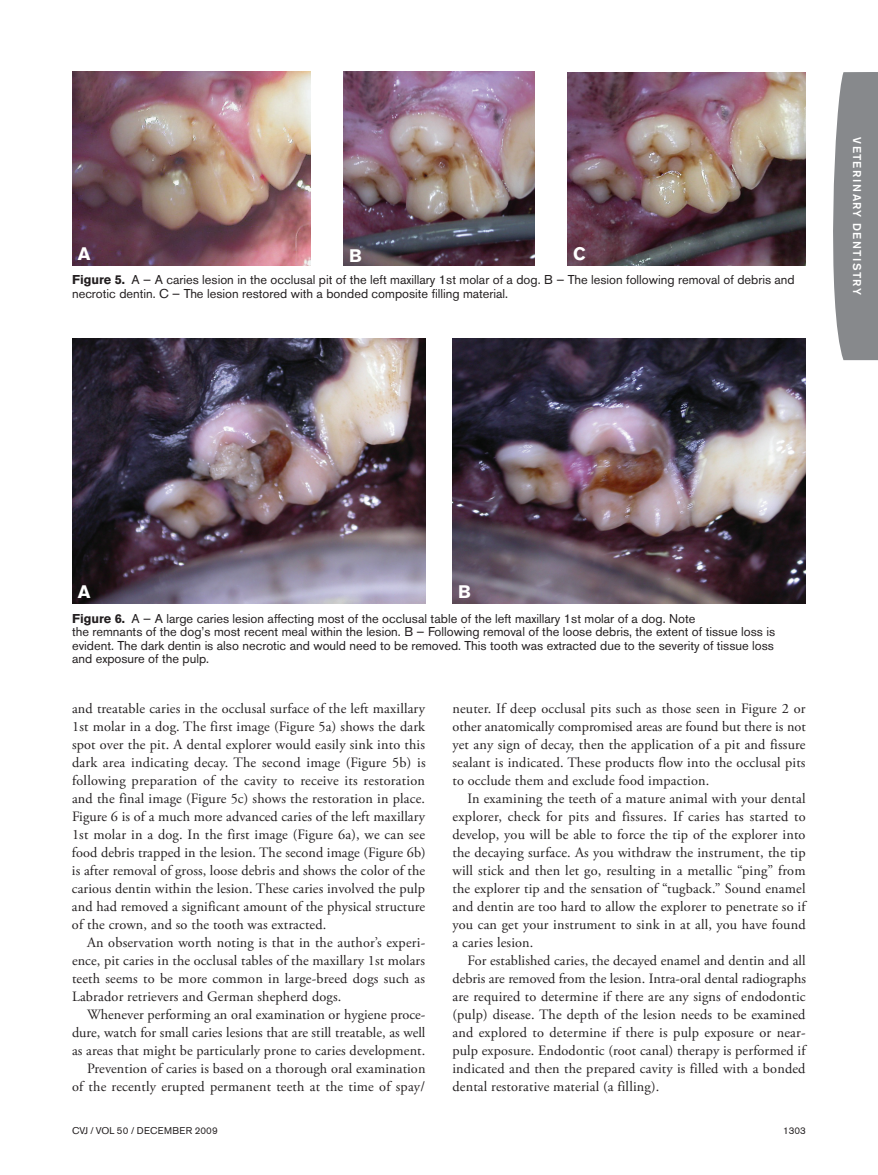
<style>
.page{position:relative;width:878px;height:1175px;background:#fff}
.page>*{position:absolute;margin:0;border:0;box-sizing:border-box;transform-origin:0 0}
.t1{font:700 18px "Akzidenz Grotesk BE";color:#fff}
.t2{font:14.25px/18px "Adobe Garamond Pro";letter-spacing:.01em;color:#231f20;text-align:justify}
.t3{font:12.75px/13.5px "Akzidenz Grotesk BE";color:#231f20}
.t4{font:500 11.25px "Akzidenz Grotesk BE";letter-spacing:.115em;color:#fff}
.t5{font:9.75px "Akzidenz Grotesk BE";letter-spacing:.02em;color:#231f20}
.s1{font-weight:700}
</style>
<div class="page">
<svg style="left:833px;top:72px;width:45px;height:288px"></svg>
<img style="left:72px;top:71px;width:238px;height:194px">
<img style="left:344px;top:72px;width:190px;height:193px">
<img style="left:567px;top:72px;width:239px;height:193px">
<img style="left:72px;top:339px;width:353px;height:264px">
<img style="left:452px;top:339px;width:354px;height:264px">
<p class="t1" style="left:78px;top:243px;width:14px">A</p>
<p class="t1" style="left:349px;top:246px;width:14px">B</p>
<p class="t1" style="left:573px;top:244px;width:14px">C</p>
<p class="t3" style="left:72px;top:273px;width:724px"><span class="s1">Figure 5.</span> A — A caries lesion in the occlusal pit of the left maxillary 1st molar of a dog. B — The lesion following removal of debris and necrotic dentin. C — The lesion restored with a bonded composite filling material.</p>
<p class="t4" style="left:864px;top:137px;width:159px;rotate:90deg">Veterinary Dentistry</p>
<p class="t1" style="left:78px;top:581px;width:14px">A</p>
<p class="t1" style="left:458px;top:581px;width:14px">B</p>
<p class="t3" style="left:72px;top:611px;width:704px"><span class="s1">Figure 6.</span> A — A large caries lesion affecting most of the occlusal table of the left maxillary 1st molar of a dog. Note<br>the remnants of the dog’s most recent meal within the lesion. B — Following removal of the loose debris, the extent of tissue loss is evident. The dark dentin is also necrotic and would need to be removed. This tooth was extracted due to the severity of tissue loss and exposure of the pulp.</p>
<p class="t2" style="left:72px;top:699px;width:355px">and treatable caries in the occlusal surface of the left maxillary 1st molar in a dog. The first image (Figure 5a) shows the dark spot over the pit. A dental explorer would easily sink into this dark area indicating decay. The second image (Figure 5b) is following preparation of the cavity to receive its restoration and the final image (Figure 5c) shows the restoration in place.<br>Figure 6 is of a much more advanced caries of the left maxillary 1st molar in a dog. In the first image (Figure 6a), we can see food debris trapped in the lesion. The second image (Figure 6b) is after removal of gross, loose debris and shows the color of the carious dentin within the lesion. These caries involved the pulp and had removed a significant amount of the physical structure of the crown, and so the tooth was extracted.</p>
<p class="t2" style="left:72px;top:933px;width:355px;text-indent:15px">An observation worth noting is that in the author’s experi&shy;ence, pit caries in the occlusal tables of the maxillary 1st molars teeth seems to be more common in large-breed dogs such as Labrador retrievers and German shepherd dogs.</p>
<p class="t2" style="left:72px;top:1005px;width:355px;text-align:right">Whenever performing an oral examination or hygiene proce&shy;dure, watch for small caries lesions that are still treatable, as well as areas that might be particularly prone to caries development.<br>Prevention of caries is based on a thorough oral examination<br>of the recently erupted permanent teeth at the time of spay/</p>
<p class="t2" style="left:452px;top:699px;width:355px">neuter. If deep occlusal pits such as those seen in Figure 2 or other anatomically compromised areas are found but there is not yet any sign of decay, then the application of a pit and fissure sealant is indicated. These products flow into the occlusal pits to occlude them and exclude food impaction.</p>
<p class="t2" style="left:452px;top:789px;width:355px;text-indent:15px">In examining the teeth of a mature animal with your dental explorer, check for pits and fissures. If caries has started to develop, you will be able to force the tip of the explorer into the decaying surface. As you withdraw the instrument, the tip will stick and then let go, resulting in a metallic “ping” from the explorer tip and the sensation of “tugback.” Sound enamel and dentin are too hard to allow the explorer to penetrate so if you can get your instrument to sink in at all, you have found a caries lesion.</p>
<p class="t2" style="left:452px;top:951px;width:355px;text-indent:15px">For established caries, the decayed enamel and dentin and all debris are removed from the lesion. Intra-oral dental radiographs are required to determine if there are any signs of endodontic (pulp) disease. The depth of the lesion needs to be examined and explored to determine if there is pulp exposure or near&shy;pulp exposure. Endodontic (root canal) therapy is performed if indicated and then the prepared cavity is filled with a bonded dental restorative material (a filling).</p>
<p class="t5" style="left:72px;top:1125px;width:147px">CVJ / VOL 50 / DECEMBER 2009</p>
<p class="t5" style="left:783px;top:1125px;width:24px">1303</p>
</div>
